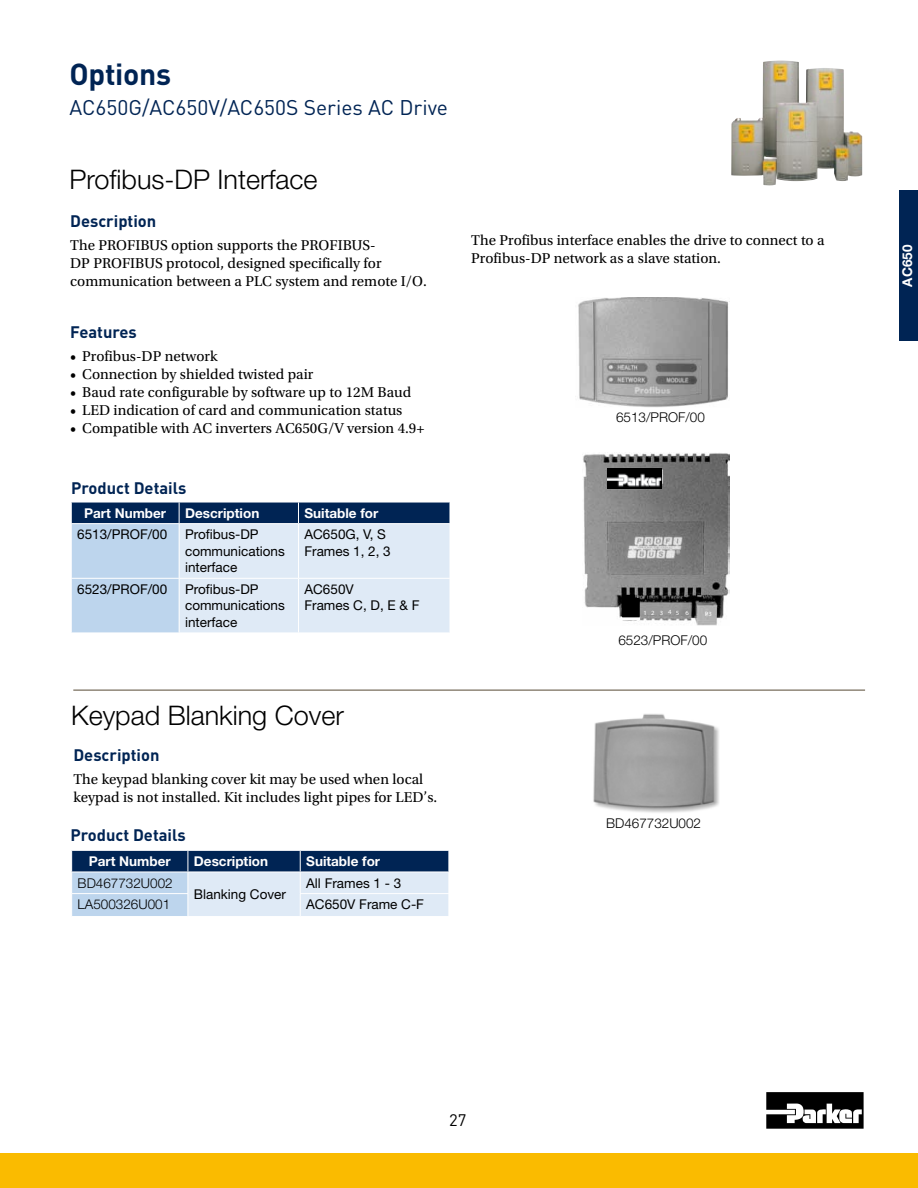
<style>
.page{position:relative;width:918px;height:1188px;background:#fff}
.page>*{position:absolute;margin:0;border:0;box-sizing:border-box;transform-origin:0 0}
.t1{font:700 30px "DINOT";letter-spacing:-.01em;color:#002454}
.t2{font:300 27px "Helvetica Neue LT Std";color:#000}
.t3{font:21px "DINOT";color:#002454}
.t4{font:700 16.5px "DINOT";color:#002454}
.t5{font:16.5px "DINOT";color:#000}
.t6{font:15px/18px "Utopia Std";color:#000}
.t7{font:13.5px/16.5px "Helvetica Neue LT Std";color:#000}
.t8{font:700 13.5px "Helvetica Neue LT Std";color:#fff}
.t9{font:300 13.5px "Helvetica Neue LT Std";color:#000}
.t10{font:6.3px "Myriad";letter-spacing:.655em;color:#fff;scale:1.05 1}
</style>
<div class="page">
<svg style="left:766px;top:1092px;width:98px;height:37px"></svg>
<img style="left:578px;top:297px;width:152px;height:111px">
<svg style="left:71px;top:502px;width:379px;height:131px;background:#b3c5da"></svg>
<hr style="left:71px;top:523px;width:108px;height:1px;background:#fff">
<hr style="left:71px;top:524px;width:1px;height:54px;background:#fff">
<hr style="left:179px;top:523px;width:119px;height:1px;background:#fff">
<hr style="left:179px;top:524px;width:1px;height:54px;background:#fff">
<hr style="left:298px;top:523px;width:152px;height:1px;background:#fff">
<hr style="left:298px;top:524px;width:1px;height:54px;background:#fff">
<hr style="left:71px;top:578px;width:108px;height:1px;background:#fff">
<hr style="left:71px;top:579px;width:1px;height:54px;background:#fff">
<hr style="left:179px;top:578px;width:119px;height:1px;background:#fff">
<hr style="left:179px;top:579px;width:1px;height:54px;background:#fff">
<hr style="left:298px;top:578px;width:152px;height:1px;background:#fff">
<hr style="left:298px;top:579px;width:1px;height:54px;background:#fff">
<img style="left:583px;top:452px;width:146px;height:173px">
<div style="left:621px;top:617px;width:19px;height:3px;border:1px solid #fff"></div>
<div style="left:623px;top:599px;width:16px;height:18px;background:#000"></div>
<div style="left:623px;top:595px;width:11px;height:4px;border:1px solid #000"></div>
<svg style="left:683px;top:597px;width:3px;height:5px"></svg>
<svg style="left:699px;top:597px;width:4px;height:5px"></svg>
<img style="left:608px;top:469px;width:54px;height:19px">
<hr style="left:73px;top:689px;width:792px;height:2px;background:#8f8678">
<svg style="left:71px;top:850px;width:378px;height:66px;background:#96aac3"></svg>
<img style="left:593px;top:714px;width:126px;height:99px">
<div style="left:0;top:1153px;width:918px;height:35px;background:#fabb00"></div>
<div style="left:900px;top:190px;width:18px;height:151px;background:#002454"></div>
<img style="left:731px;top:60px;width:87px;height:126px">
<h1 class="t1" style="left:70px;top:54px;width:103px">Options</h1>
<h3 class="t3" style="left:70px;top:93px;width:380px">AC650G/AC650V/AC650S Series AC Drive</h3>
<h2 class="t2" style="left:70px;top:163px;width:250px">Profibus-DP Interface</h2>
<p class="t4" style="left:70px;top:210px;width:88px">Description</p>
<p class="t6" style="left:70px;top:236px;width:358px">The PROFIBUS option supports the PROFIBUS-<br>DP PROFIBUS protocol, designed specifically for communication between a PLC system and remote I/O.</p>
<p class="t4" style="left:70px;top:321px;width:68px">Features</p>
<p class="t6" style="left:70px;top:347px;width:149px">• Profibus-DP network</p>
<p class="t6" style="left:70px;top:365px;width:245px">• Connection by shielded twisted pair</p>
<p class="t6" style="left:70px;top:383px;width:343px">• Baud rate configurable by software up to 12M Baud</p>
<p class="t6" style="left:70px;top:401px;width:334px">• LED indication of card and communication status</p>
<p class="t6" style="left:70px;top:419px;width:356px">• Compatible with AC inverters AC650G/V version 4.9+</p>
<p class="t4" style="left:71px;top:476px;width:117px">Product Details</p>
<p class="t8" style="left:84px;top:504px;width:83px">Part Number</p>
<p class="t8" style="left:185px;top:504px;width:76px">Description</p>
<p class="t8" style="left:304px;top:504px;width:75px">Suitable for</p>
<p class="t7" style="left:77px;top:526px;width:92px">6513/PROF/00</p>
<p class="t7" style="left:185px;top:526px;width:101px">Profibus-DP communications interface</p>
<p class="t7" style="left:304px;top:526px;width:88px">AC650G, V, S<br>Frames 1, 2, 3</p>
<p class="t7" style="left:77px;top:581px;width:92px">6523/PROF/00</p>
<p class="t7" style="left:185px;top:581px;width:101px">Profibus-DP communications interface</p>
<p class="t7" style="left:304px;top:581px;width:117px">AC650V<br>Frames C, D, E &amp; F</p>
<h2 class="t2" style="left:71px;top:698px;width:274px">Keypad Blanking Cover</h2>
<p class="t4" style="left:73px;top:744px;width:88px">Description</p>
<p class="t6" style="left:73px;top:770px;width:365px">The keypad blanking cover kit may be used when local keypad is not installed. Kit includes light pipes for LED’s.</p>
<p class="t4" style="left:71px;top:824px;width:117px">Product Details</p>
<p class="t8" style="left:89px;top:853px;width:83px">Part Number</p>
<p class="t8" style="left:194px;top:853px;width:76px">Description</p>
<p class="t8" style="left:306px;top:853px;width:75px">Suitable for</p>
<p class="t9" style="left:78px;top:875px;width:97px">BD467732U002</p>
<p class="t7" style="left:194px;top:886px;width:94px">Blanking Cover</p>
<p class="t7" style="left:306px;top:874px;width:97px">All Frames 1 - 3</p>
<p class="t9" style="left:78px;top:896px;width:94px">LA500326U001</p>
<p class="t7" style="left:306px;top:896px;width:119px">AC650V Frame C-F</p>
<p class="t6" style="left:471px;top:232px;width:355px">The Profibus interface enables the drive to connect to a<br>Profibus-DP network as a slave station.</p>
<p class="t9" style="left:616px;top:409px;width:90px">6513/PROF/00</p>
<p class="t10" style="left:643px;top:610px;width:45px">12345 6</p>
<p class="t10" style="left:705px;top:611px;width:8px">P3</p>
<p class="t9" style="left:618px;top:632px;width:90px">6523/PROF/00</p>
<p class="t9" style="left:606px;top:815px;width:97px">BD467732U002</p>
<p class="t8" style="left:899px;top:287px;width:43px;rotate:-90deg">AC650</p>
<p class="t5" style="left:449px;top:1109px;width:19px">27</p>
</div>
